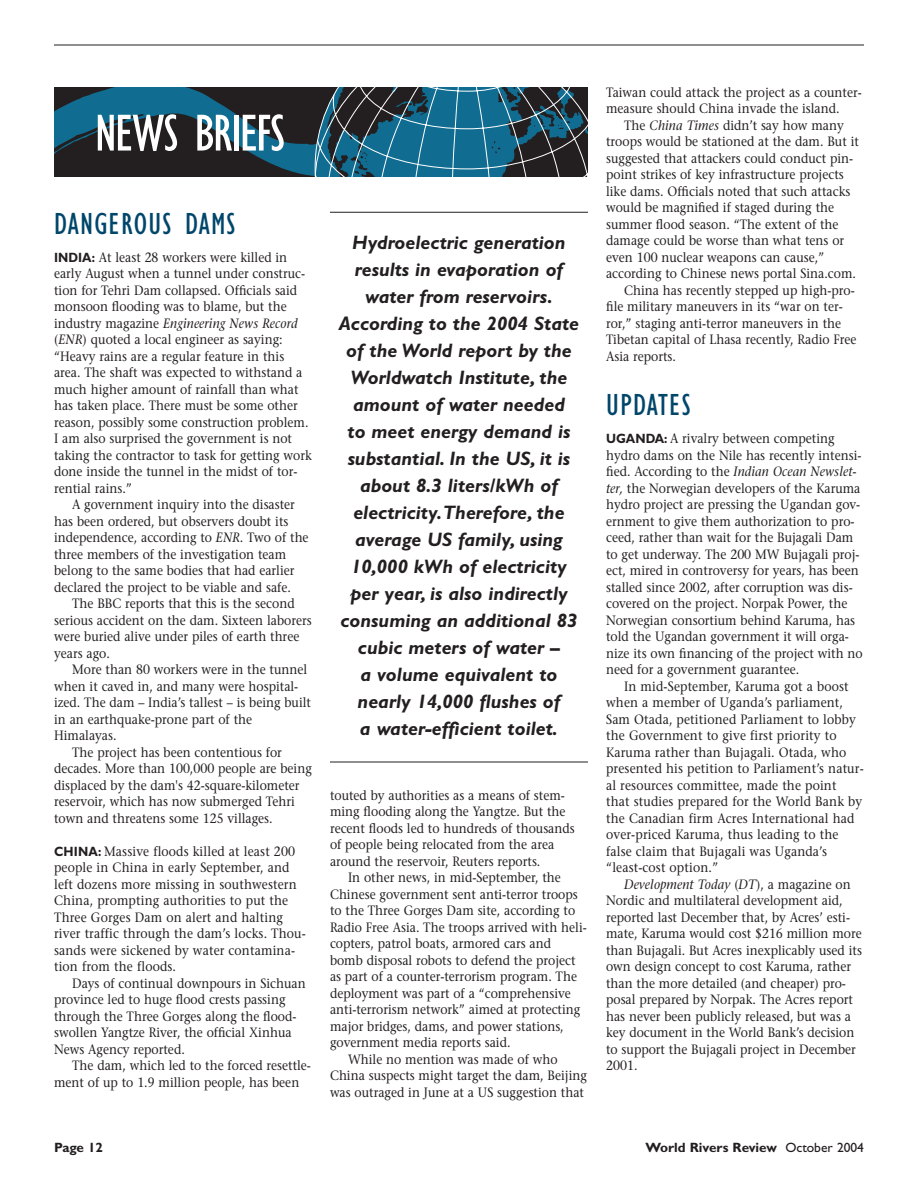
<style>
.page{position:relative;width:918px;height:1188px;background:#fff}
.page>*{position:absolute;margin:0;border:0;box-sizing:border-box;transform-origin:0 0}
.t1{font:condensed 53.55px "Gill Sans";letter-spacing:-.04em;color:#fff}
.t2{font:condensed 31.5px "Gill Sans";letter-spacing:.035em;color:#00466b}
.t3{font:italic 700 19.5px/27px "Gill Sans";color:#231f20;text-align:center}
.t4{font:13.5px/16.5px "Stone Serif";color:#231f20;scale:.9 1}
.t5{font:700 13.5px "Gill Sans";color:#231f20}
.s1{font-family:"Gill Sans";font-weight:700}
.s2{font-style:italic}
.s3{font-weight:400}
</style>
<div class="page">
<hr style="left:54px;top:45px;width:810px;height:1px;background:#231f20">
<svg style="left:54px;top:87px;width:534px;height:90px;background:#22495a"></svg>
<hr style="left:330px;top:212px;width:258px;height:1px;background:#231f20">
<hr style="left:330px;top:762px;width:258px;height:1px;background:#231f20">
<h1 class="t1" style="left:95px;top:114px;width:192px">NEWS BRIEFS</h1>
<h2 class="t2" style="left:54px;top:212px;width:183px">DANGEROUS DAMS</h2>
<p class="t4" style="left:54px;top:250px;width:288px"><span class="s1">INDIA:</span> At least 28 workers were killed in early August when a tunnel under construc&shy;tion for Tehri Dam collapsed. Officials said monsoon flooding was to blame, but the industry magazine <span class="s2">Engineering News Record </span>(<span class="s2">ENR</span>) quoted a local engineer as saying: “Heavy rains are a regular feature in this area. The shaft was expected to withstand a much higher amount of rainfall than what has taken place. There must be some other reason, possibly some construction problem.<br>I am also surprised the government is not taking the contractor to task for getting work done inside the tunnel in the midst of tor&shy;rential rains.”</p>
<p class="t4" style="left:54px;top:498px;width:284px;text-indent:18px">A government inquiry into the disaster has been ordered, but observers doubt its independence, according to <span class="s2">ENR</span>. Two of the three members of the investigation team belong to the same bodies that had earlier declared the project to be viable and safe.</p>
<p class="t4" style="left:54px;top:597px;width:288px;text-indent:18px">The BBC reports that this is the second serious accident on the dam. Sixteen laborers were buried alive under piles of earth three years ago.</p>
<p class="t4" style="left:72px;top:663px;width:263px">More than 80 workers were in the tunnel</p>
<p class="t4" style="left:54px;top:679px;width:273px">when it caved in, and many were hospital-</p>
<p class="t4" style="left:54px;top:696px;width:287px">ized. The dam – India’s tallest – is being built</p>
<p class="t4" style="left:54px;top:712px;width:222px">in an earthquake-prone part of the</p>
<p class="t4" style="left:54px;top:729px;width:71px">Himalayas.</p>
<p class="t4" style="left:72px;top:745px;width:235px">The project has been contentious for</p>
<p class="t4" style="left:54px;top:762px;width:288px">decades. More than 100,000 people are being</p>
<p class="t4" style="left:54px;top:778px;width:274px">displaced by the dam's 42-square-kilometer</p>
<p class="t4" style="left:54px;top:795px;width:269px">reservoir, which has now submerged Tehri</p>
<p class="t4" style="left:54px;top:811px;width:244px">town and threatens some 125 villages.</p>
<p class="t4" style="left:54px;top:844px;width:281px"><span class="s1">CHINA:</span> Massive floods killed at least 200 people in China in early September, and left dozens more missing in southwestern China, prompting authorities to put the Three Gorges Dam on alert and halting river traffic through the dam’s locks. Thou&shy;sands were sickened by water contamina&shy;tion from the floods.</p>
<p class="t4" style="left:54px;top:976px;width:281px;text-indent:18px">Days of continual downpours in Sichuan province led to huge flood crests passing through the Three Gorges along the flood&shy;swollen Yangtze River, the official Xinhua News Agency reported.</p>
<p class="t4" style="left:54px;top:1059px;width:287px;text-indent:18px">The dam, which led to the forced resettle&shy;ment of up to 1.9 million people, has been</p>
<p class="t3" style="left:339px;top:231px;width:242px">Hydroelectric generation results in evaporation of water from reservoirs.<br>According to the 2004 State of the World report by the<br>Worldwatch Institute, the amount of water needed<br>to meet energy demand is substantial. In the US, it is about 8.3 liters/kWh of electricity.Therefore, the average US family, using<br>10,000 kWh of electricity per year, is also indirectly consuming an additional 83 cubic meters of water –<br>a volume equivalent to nearly 14,000 flushes of<br>a water-efficient toilet.</p>
<p class="t4" style="left:330px;top:788px;width:273px">touted by authorities as a means of stem&shy;ming flooding along the Yangtze. But the recent floods led to hundreds of thousands of people being relocated from the area around the reservoir, Reuters reports.</p>
<p class="t4" style="left:348px;top:871px;width:238px">In other news, in mid-September, the</p>
<p class="t4" style="left:330px;top:887px;width:277px">Chinese government sent anti-terror troops</p>
<p class="t4" style="left:330px;top:904px;width:274px">to the Three Gorges Dam site, according to</p>
<p class="t4" style="left:330px;top:920px;width:287px">Radio Free Asia. The troops arrived with heli-</p>
<p class="t4" style="left:330px;top:937px;width:247px">copters, patrol boats, armored cars and</p>
<p class="t4" style="left:330px;top:953px;width:274px">bomb disposal robots to defend the project</p>
<p class="t4" style="left:330px;top:970px;width:276px">as part of a counter-terrorism program. The</p>
<p class="t4" style="left:330px;top:986px;width:269px">deployment was part of a “comprehensive</p>
<p class="t4" style="left:330px;top:1003px;width:280px">anti-terrorism network” aimed at protecting</p>
<p class="t4" style="left:330px;top:1019px;width:261px">major bridges, dams, and power stations,</p>
<p class="t4" style="left:330px;top:1036px;width:202px">government media reports said.</p>
<p class="t4" style="left:348px;top:1052px;width:234px">While no mention was made of who</p>
<p class="t4" style="left:330px;top:1069px;width:287px">China suspects might target the dam, Beijing</p>
<p class="t4" style="left:330px;top:1085px;width:284px">was outraged in June at a US suggestion that</p>
<p class="t4" style="left:606px;top:85px;width:286px">Taiwan could attack the project as a counter&shy;measure should China invade the island.</p>
<p class="t4" style="left:624px;top:118px;width:246px">The <span class="s2">China Times</span> didn’t say how many</p>
<p class="t4" style="left:606px;top:135px;width:282px">troops would be stationed at the dam. But it</p>
<p class="t4" style="left:606px;top:151px;width:276px">suggested that attackers could conduct pin-</p>
<p class="t4" style="left:606px;top:168px;width:266px">point strikes of key infrastructure projects</p>
<p class="t4" style="left:606px;top:184px;width:273px">like dams. Officials noted that such attacks</p>
<p class="t4" style="left:606px;top:201px;width:255px">would be magnified if staged during the</p>
<p class="t4" style="left:606px;top:217px;width:260px">summer flood season. “The extent of the</p>
<p class="t4" style="left:606px;top:234px;width:266px">damage could be worse than what tens or</p>
<p class="t4" style="left:606px;top:250px;width:244px">even 100 nuclear weapons can cause,”</p>
<p class="t4" style="left:606px;top:267px;width:279px">according to Chinese news portal Sina.com.</p>
<p class="t4" style="left:624px;top:283px;width:258px">China has recently stepped up high-pro-</p>
<p class="t4" style="left:606px;top:300px;width:264px">file military maneuvers in its “war on ter-</p>
<p class="t4" style="left:606px;top:316px;width:263px">ror,” staging anti-terror maneuvers in the</p>
<p class="t4" style="left:606px;top:333px;width:280px">Tibetan capital of Lhasa recently, Radio Free</p>
<p class="t4" style="left:606px;top:349px;width:79px">Asia reports.</p>
<h2 class="t2" style="left:606px;top:394px;width:86px">UPDATES</h2>
<p class="t4" style="left:606px;top:432px;width:287px"><span class="s1">UGANDA:</span> A rivalry between competing hydro dams on the Nile has recently intensi&shy;fied. According to the <span class="s2">Indian Ocean Newslet&shy;ter,</span> the Norwegian developers of the Karuma hydro project are pressing the Ugandan gov&shy;ernment to give them authorization to pro&shy;ceed, rather than wait for the Bujagali Dam to get underway. The 200 MW Bujagali proj&shy;ect, mired in controversy for years, has been stalled since 2002, after corruption was dis&shy;covered on the project. Norpak Power, the Norwegian consortium behind Karuma, has told the Ugandan government it will orga&shy;nize its own financing of the project with no need for a government guarantee.</p>
<p class="t4" style="left:606px;top:679px;width:288px;text-indent:18px">In mid-September, Karuma got a boost when a member of Uganda’s parliament, Sam Otada, petitioned Parliament to lobby the Government to give first priority to Karuma rather than Bujagali. Otada, who presented his petition to Parliament’s natur&shy;al resources committee, made the point<br>that studies prepared for the World Bank by the Canadian firm Acres International had over-priced Karuma, thus leading to the false claim that Bujagali was Uganda’s “least-cost option.”</p>
<p class="t4" style="left:606px;top:877px;width:286px;text-indent:18px"><span class="s2">Development Today</span> (<span class="s2">DT</span>), a magazine on Nordic and multilateral development aid, reported last December that, by Acres’ esti&shy;mate, Karuma would cost $216 million more than Bujagali. But Acres inexplicably used its own design concept to cost Karuma, rather than the more detailed (and cheaper) pro&shy;posal prepared by Norpak. The Acres report has never been publicly released, but was a key document in the World Bank’s decision to support the Bujagali project in December 2001.</p>
<p class="t5" style="left:54px;top:1143px;width:51px">Page 12</p>
<p class="t5" style="left:646px;top:1143px;width:220px">World Rivers Review <span class="s3">October 2004</span></p>
</div>
